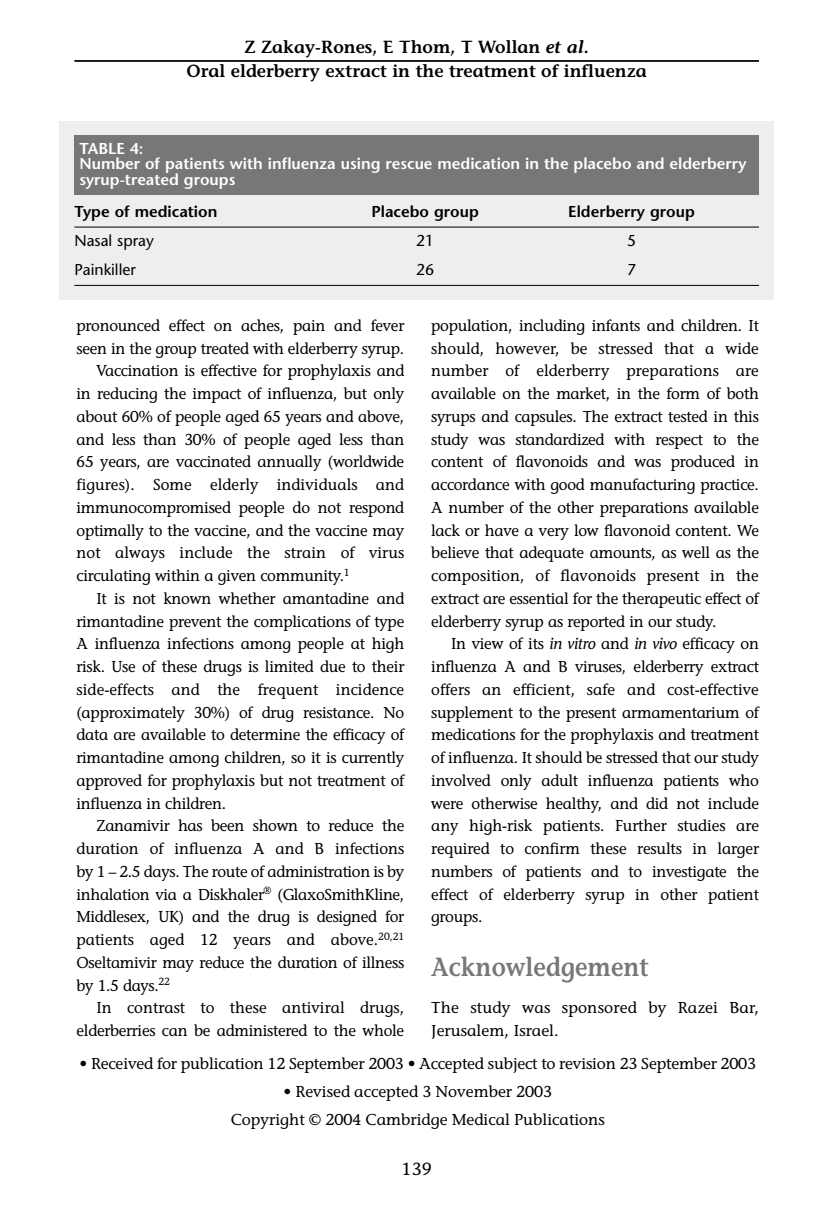
<style>
.page{position:relative;width:833px;height:1211px;background:#fff}
.page>*{position:absolute;margin:0;border:0;box-sizing:border-box;transform-origin:0 0}
.t1{font:600 26.25px "Stone Informal";color:#777;scale:.9 1}
.t2{font:600 17.5px/24.5px "Stone Informal";color:#000;text-align:center}
.t3{font:17.5px "Stone Informal";color:#000}
.t4{font:15.75px/22.8px "Stone Informal";letter-spacing:-.015em;color:#000;text-align:justify}
.t5{font:15.75px "Stone Informal";letter-spacing:.005em;color:#000}
.t6{font:600 15.75px/15.8px "Stone Sans";color:#fff}
.t7{font:15.75px/22.8px "Stone Informal";letter-spacing:.01em;color:#000}
.t8{font:600 15.75px "Stone Sans";color:#000}
.t9{font:15.75px "Stone Sans";color:#000}
.s1{font-style:italic}
</style>
<div class="page">
<hr style="left:74px;top:60px;width:685px;height:2px;background:#000">
<div style="left:60px;top:121px;width:714px;height:178px;background:#eee"></div>
<div style="left:74px;top:136px;width:685px;height:59px;background:#777"></div>
<hr style="left:74px;top:227px;width:685px;height:1px;background:#000">
<hr style="left:74px;top:285px;width:685px;height:1px;background:#000">
<p class="t2" style="left:187px;top:36px;width:462px">Z Zakay-Rones, E Thom, T Wollan <span class="s1">et al</span>.<br>Oral elderberry extract in the treatment of influenza</p>
<p class="t6" style="left:79px;top:142px;width:669px">TABLE 4:<br>Number of patients with influenza using rescue medication in the placebo and elderberry syrup-treated groups</p>
<p class="t8" style="left:74px;top:205px;width:145px">Type of medication</p>
<p class="t8" style="left:372px;top:205px;width:109px">Placebo group</p>
<p class="t8" style="left:568px;top:205px;width:128px">Elderberry group</p>
<p class="t9" style="left:74px;top:234px;width:81px">Nasal spray</p>
<p class="t9" style="left:416px;top:234px;width:20px">21</p>
<p class="t9" style="left:627px;top:234px;width:11px">5</p>
<p class="t9" style="left:74px;top:263px;width:63px">Painkiller</p>
<p class="t9" style="left:416px;top:263px;width:20px">26</p>
<p class="t9" style="left:627px;top:263px;width:11px">7</p>
<p class="t4" style="left:77px;top:316px;width:329px">pronounced effect on aches, pain and fever</p>
<p class="t4" style="left:77px;top:338px;width:329px">seen in the group treated with elderberry syrup.</p>
<p class="t4" style="left:96px;top:361px;width:309px">Vaccination is effective for prophylaxis and</p>
<p class="t4" style="left:77px;top:384px;width:329px">in reducing the impact of influenza, but only</p>
<p class="t4" style="left:77px;top:407px;width:329px">about 60% of people aged 65 years and above,</p>
<p class="t4" style="left:77px;top:429px;width:329px">and less than 30% of people aged less than</p>
<p class="t4" style="left:77px;top:452px;width:329px">65 years, are vaccinated annually (worldwide</p>
<p class="t5" style="left:77px;top:478px;width:329px">figures). Some elderly individuals and</p>
<p class="t4" style="left:77px;top:498px;width:329px">immunocompromised people do not respond</p>
<p class="t4" style="left:77px;top:520px;width:329px">optimally to the vaccine, and the vaccine may</p>
<p class="t5" style="left:77px;top:547px;width:329px">not always include the strain of virus</p>
<p class="t4" style="left:77px;top:566px;width:275px">circulating within a given community.<sup>1</sup></p>
<p class="t4" style="left:96px;top:589px;width:309px">It is not known whether amantadine and</p>
<p class="t4" style="left:77px;top:611px;width:329px">rimantadine prevent the complications of type</p>
<p class="t4" style="left:77px;top:634px;width:329px">A influenza infections among people at high</p>
<p class="t4" style="left:77px;top:657px;width:329px">risk. Use of these drugs is limited due to their</p>
<p class="t5" style="left:77px;top:683px;width:329px">side-effects and the frequent incidence</p>
<p class="t4" style="left:77px;top:702px;width:329px">(approximately 30%) of drug resistance. No</p>
<p class="t4" style="left:77px;top:725px;width:329px">data are available to determine the efficacy of</p>
<p class="t4" style="left:77px;top:748px;width:329px">rimantadine among children, so it is currently</p>
<p class="t4" style="left:77px;top:771px;width:329px">approved for prophylaxis but not treatment of</p>
<p class="t4" style="left:77px;top:793px;width:151px">influenza in children.</p>
<p class="t4" style="left:96px;top:816px;width:309px">Zanamivir has been shown to reduce the</p>
<p class="t4" style="left:77px;top:839px;width:329px">duration of influenza A and B infections</p>
<p class="t4" style="left:77px;top:862px;width:329px">by 1 – 2.5 days. The route of administration is by</p>
<p class="t4" style="left:77px;top:884px;width:329px">inhalation via a Diskhaler<sup>®</sup> (GlaxoSmithKline,</p>
<p class="t4" style="left:77px;top:907px;width:329px">Middlesex, UK) and the drug is designed for</p>
<p class="t4" style="left:77px;top:930px;width:329px">patients aged 12 years and above.<sup>20,21</sup></p>
<p class="t4" style="left:77px;top:953px;width:329px">Oseltamivir may reduce the duration of illness</p>
<p class="t4" style="left:77px;top:975px;width:95px">by 1.5 days.<sup>22</sup></p>
<p class="t5" style="left:96px;top:1002px;width:309px">In contrast to these antiviral drugs,</p>
<p class="t4" style="left:77px;top:1021px;width:329px">elderberries can be administered to the whole</p>
<p class="t4" style="left:431px;top:316px;width:329px">population, including infants and children. It should, however, be stressed that a wide number of elderberry preparations are available on the market, in the form of both syrups and capsules. The extract tested in this study was standardized with respect to the content of flavonoids and was produced in accordance with good manufacturing practice.<br>A number of the other preparations available lack or have a very low flavonoid content. We believe that adequate amounts, as well as the composition, of flavonoids present in the extract are essential for the therapeutic effect of elderberry syrup as reported in our study.</p>
<p class="t4" style="left:431px;top:634px;width:329px;text-indent:20px">In view of its <span class="s1">in vitro</span> and <span class="s1">in vivo</span> efficacy on influenza A and B viruses, elderberry extract offers an efficient, safe and cost-effective supplement to the present armamentarium of medications for the prophylaxis and treatment of influenza. It should be stressed that our study involved only adult influenza patients who were otherwise healthy, and did not include any high-risk patients. Further studies are required to confirm these results in larger numbers of patients and to investigate the effect of elderberry syrup in other patient groups.</p>
<h1 class="t1" style="left:431px;top:957px;width:243px">Acknowledgement</h1>
<p class="t7" style="left:431px;top:998px;width:329px">The study was sponsored by Razei Bar,<br>Jerusalem, Israel.</p>
<p class="t4" style="left:80px;top:1054px;width:678px">• Received for publication 12 September 2003 • Accepted subject to revision 23 September 2003</p>
<p class="t4" style="left:231px;top:1080px;width:376px;line-height:28px;text-align:center">• Revised accepted 3 November 2003<br>Copyright © 2004 Cambridge Medical Publications</p>
<p class="t3" style="left:402px;top:1163px;width:32px">139</p>
</div>
